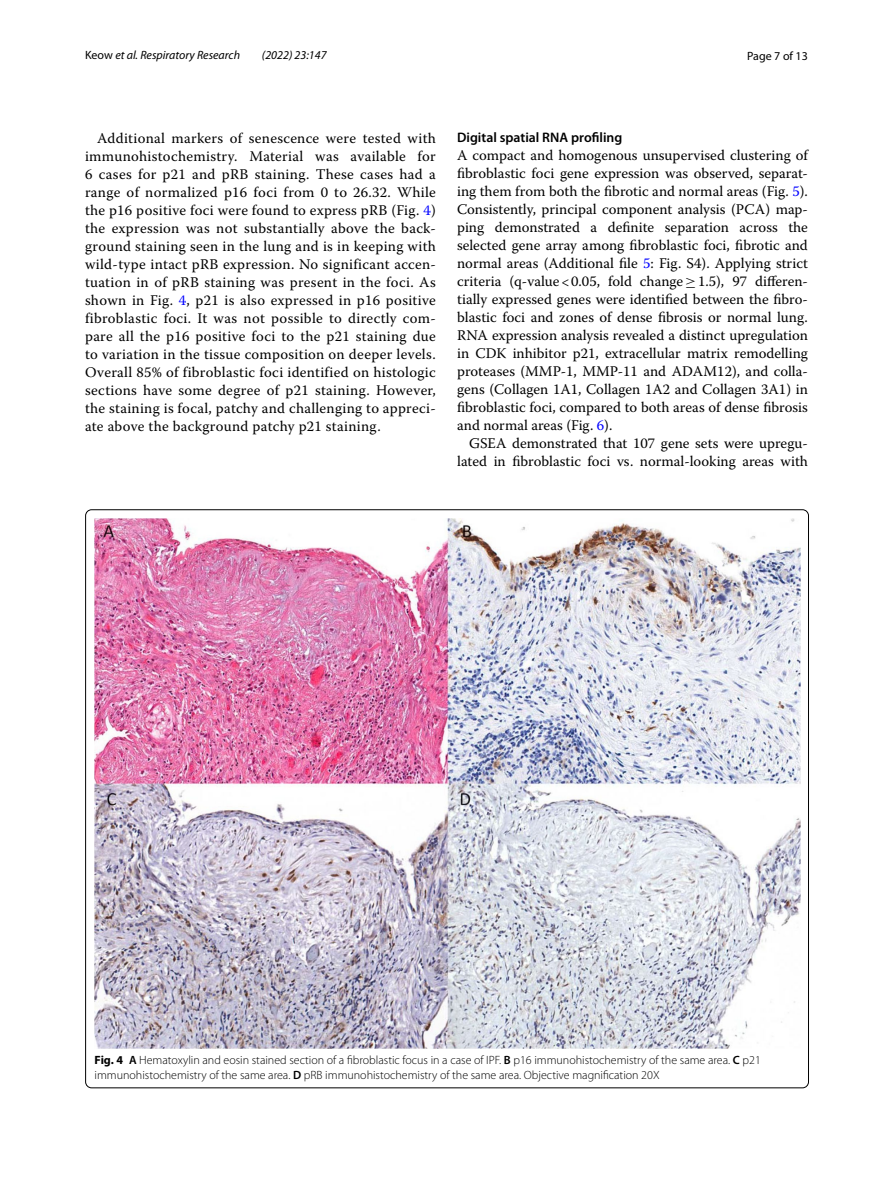
<style>
.page{position:relative;width:893px;height:1187px;background:#fff}
.page>*{position:absolute;margin:0;border:0;box-sizing:border-box;transform-origin:0 0}
.t1{font:14.7px/18px "Warnock Pro";color:#000;text-align:justify}
.t2{font:600 13.8px "Myriad Pro";color:#000}
.t3{font:300 12px/15px "Myriad Pro";color:#000}
.t4{font:italic 12px "Myriad Pro";color:#000}
.t5{font:12px "Myriad Pro";color:#000}
.s1{font-style:normal}
.s2{color:#00f}
.s3{font-family:"MTSY"}
.s4{font-weight:700}
.s5{font-weight:600}
</style>
<div class="page">
<img style="left:94px;top:518px;width:706px;height:530px">
<p class="t4" style="left:85px;top:48px;width:157px"><span class="s1">Keow</span> et al. Respiratory Research</p>
<p class="t4" style="left:262px;top:48px;width:66px">(2022) 23:147</p>
<p class="t5" style="left:747px;top:48px;width:62px">Page 7 of 13</p>
<p class="t1" style="left:85px;top:128px;width:352px;text-indent:12px">Additional markers of senescence were tested with immunohistochemistry. Material was available for 6 cases for p21 and pRB staining. These cases had a range of normalized p16 foci from 0 to 26.32. While the p16 positive foci were found to express pRB (Fig. <span class="s2">4</span>) the expression was not substantially above the back&shy;ground staining seen in the lung and is in keeping with wild-type intact pRB expression. No significant accen&shy;tuation in of pRB staining was present in the foci. As shown in Fig. <span class="s2">4</span>, p21 is also expressed in p16 positive fibroblastic foci. It was not possible to directly com&shy;pare all the p16 positive foci to the p21 staining due to variation in the tissue composition on deeper levels.<br>Overall 85% of fibroblastic foci identified on histologic sections have some degree of p21 staining. However, the staining is focal, patchy and challenging to appreci&shy;ate above the background patchy p21 staining.</p>
<p class="t2" style="left:457px;top:129px;width:167px">Digital spatial RNA profiling</p>
<p class="t1" style="left:457px;top:146px;width:352px">A compact and homogenous unsupervised clustering of fibroblastic foci gene expression was observed, separat&shy;ing them from both the fibrotic and normal areas (Fig. <span class="s2">5</span>).<br>Consistently, principal component analysis (PCA) map&shy;ping demonstrated a definite separation across the selected gene array among fibroblastic foci, fibrotic and normal areas (Additional file <span class="s2">5</span>: Fig. S4). Applying strict criteria (q-value&lt;0.05, fold change<span class="s3">≥</span>1.5), 97 differen&shy;tially expressed genes were identified between the fibro&shy;blastic foci and zones of dense fibrosis or normal lung.<br>RNA expression analysis revealed a distinct upregulation in CDK inhibitor p21, extracellular matrix remodelling proteases (MMP-1, MMP-11 and ADAM12), and colla&shy;gens (Collagen 1A1, Collagen 1A2 and Collagen 3A1) in fibroblastic foci, compared to both areas of dense fibrosis and normal areas (Fig. <span class="s2">6</span>).</p>
<p class="t1" style="left:457px;top:434px;width:352px;text-align:right">GSEA demonstrated that 107 gene sets were upregu&shy;lated in fibroblastic foci vs. normal-looking areas with</p>
<p class="t3" style="left:95px;top:1052px;width:668px"><span class="s4">Fig. 4</span> <span class="s5">A</span> Hematoxylin and eosin stained section of a fibroblastic focus in a case of IPF. <span class="s5">B</span> p16 immunohistochemistry of the same area. <span class="s5">C</span> p21 immunohistochemistry of the same area. <span class="s5">D</span> pRB immunohistochemistry of the same area. Objective magnification 20X</p>
</div>
